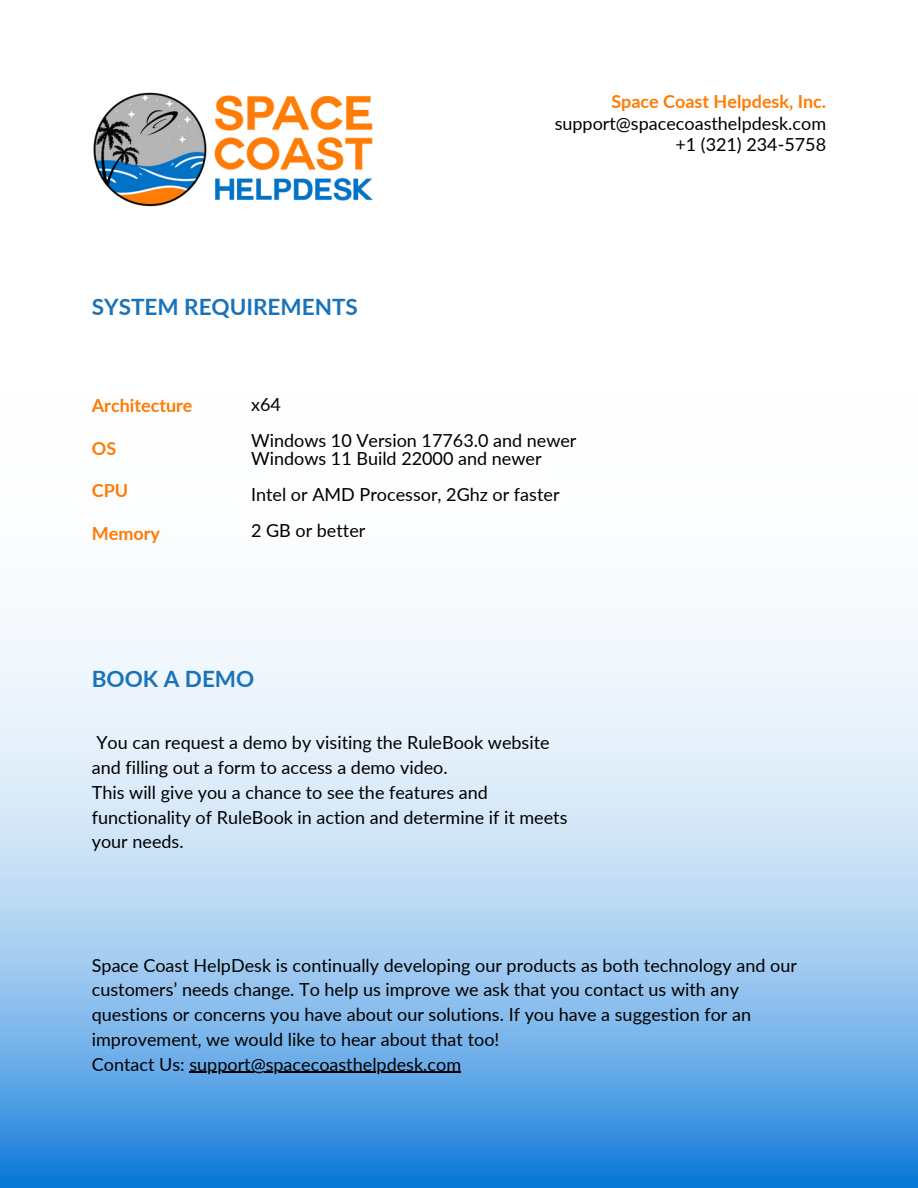
<style>
.page{position:relative;width:918px;height:1188px;background:#fff}
.page>*{position:absolute;margin:0;border:0;box-sizing:border-box;transform-origin:0 0}
.t1{font:700 22.5px "Lato";color:#1973ba}
.t2{font:18px/24.8px "Lato";color:#000}
.t3{font:700 18px "Lato";color:#ff7b06}
.s1{font-weight:700;color:#ff7b06}
</style>
<div class="page">
<img style="left:93px;top:92px;width:280px;height:115px">
<img style="left:0;top:624px;width:918px;height:564px">
<hr style="left:189px;top:1072px;width:272px;height:1px;background:#000">
<h1 class="t1" style="left:92px;top:293px;width:268px">SYSTEM REQUIREMENTS</h1>
<p class="t2" style="left:555px;top:91px;width:273px;line-height:21.3px;text-align:right"><span class="s1">Space Coast Helpdesk, Inc. </span>support@spacecoasthelpdesk.com +1 (321) 234-5758</p>
<p class="t3" style="left:92px;top:394px;width:102px">Architecture</p>
<p class="t3" style="left:92px;top:437px;width:26px">OS</p>
<p class="t3" style="left:92px;top:480px;width:38px">CPU</p>
<p class="t3" style="left:92px;top:522px;width:70px">Memory</p>
<p class="t2" style="left:251px;top:392px;width:31px">x64</p>
<p class="t2" style="left:251px;top:428px;width:327px">Windows 10 Version 17763.0 and newer</p>
<h3 class="t2" style="left:251px;top:446px;width:292px">Windows 11 Build 22000 and newer</h3>
<h2 class="t2" style="left:251px;top:482px;width:310px">Intel or AMD Processor, 2Ghz or faster</h2>
<h2 class="t2" style="left:251px;top:518px;width:116px">2 GB or better</h2>
<p class="t1" style="left:92px;top:665px;width:164px">BOOK A DEMO</p>
<p class="t2" style="left:92px;top:730px;width:459px">You can request a demo by visiting the RuleBook website and filling out a form to access a demo video.</p>
<p class="t2" style="left:92px;top:780px;width:477px">This will give you a chance to see the features and functionality of RuleBook in action and determine if it meets your needs.</p>
<h3 class="t2" style="left:92px;top:952px;width:707px">Space Coast HelpDesk is continually developing our products as both technology and our customers’ needs change. To help us improve we ask that you contact us with any questions or concerns you have about our solutions. If you have a suggestion for an improvement, we would like to hear about that too!</h3>
<p class="t2" style="left:92px;top:1051px;width:371px">Contact Us: support@spacecoasthelpdesk.com</p>
</div>
